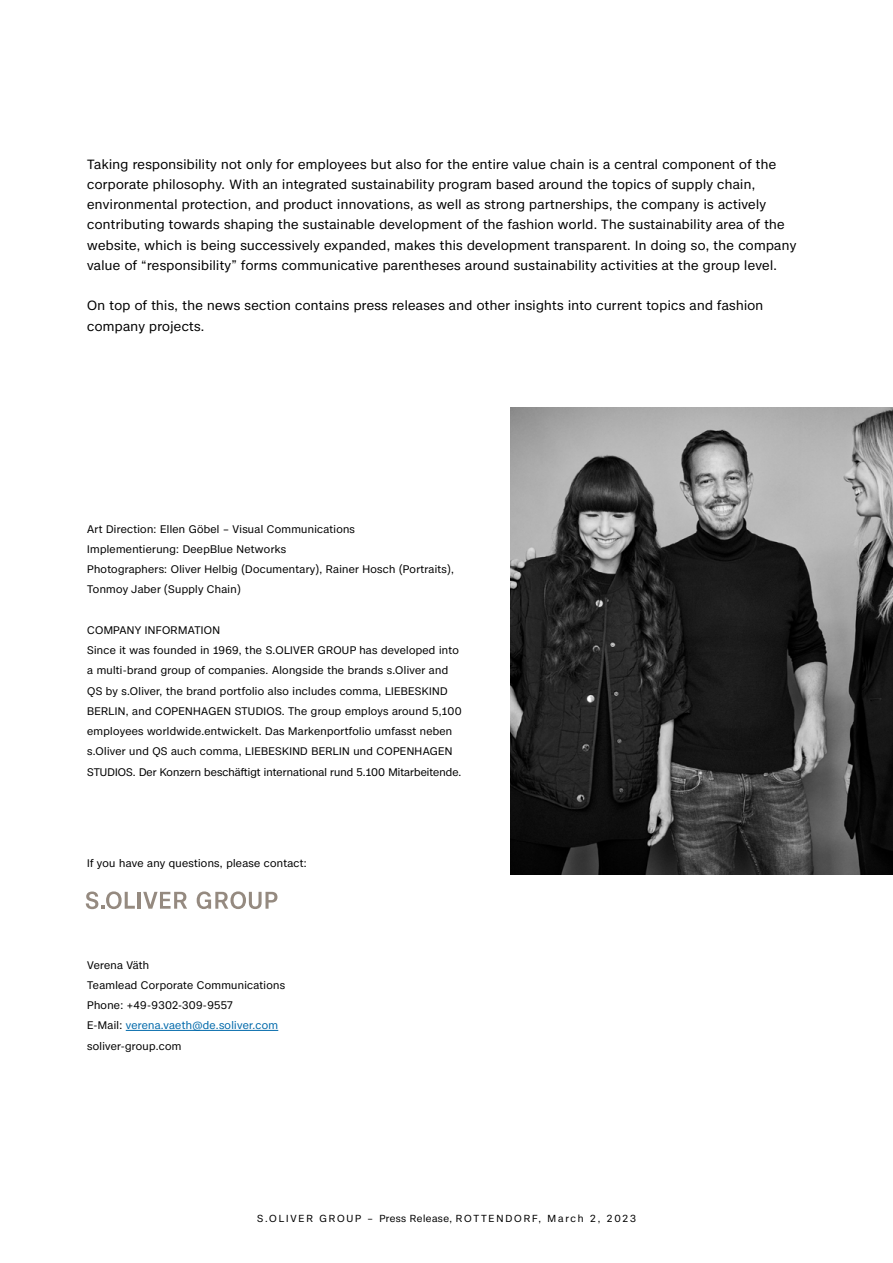
<style>
.page{position:relative;width:893px;height:1263px;background:#fff}
.page>*{position:absolute;margin:0;border:0;box-sizing:border-box;transform-origin:0 0}
.TYP_M{font:12.75px/20.2px "s.Oliver Case";letter-spacing:.03em;color:#000}
.TYP_M-2{font:10.5px/20.2px "s.Oliver Case";letter-spacing:.03em;color:#000}
.TYP_M-3{font:10.5px "s.Oliver Case";letter-spacing:.03em;color:#0069aa}
.Typ_XXS{font:9.75px "s.Oliver Case";letter-spacing:.19em;color:#000}
.s1{color:#000}
</style>
<div class="page">
<img style="left:510px;top:407px;width:383px;height:468px">
<hr style="left:126px;top:1030px;width:152px;height:1px;background:#0069aa">
<hr style="left:138px;top:892px;width:3px;height:17px;background:#958a80">
<svg style="left:86px;top:891px;width:49px;height:18px"></svg>
<svg style="left:143px;top:892px;width:44px;height:17px"></svg>
<svg style="left:197px;top:891px;width:80px;height:18px"></svg>
<p class="TYP_M" style="left:87px;top:154px;width:711px">Taking responsibility not only for employees but also for the entire value chain is a central component of the corporate philosophy. With an integrated sustainability program based around the topics of supply chain, environmental protection, and product innovations, as well as strong partnerships, the company is actively contributing towards shaping the sustainable development of the fashion world. The sustainability area of the website, which is being successively expanded, makes this development transparent. In doing so, the company value of “responsibility” forms communicative parentheses around sustainability activities at the group level.</p>
<p class="TYP_M" style="left:87px;top:296px;width:677px">On top of this, the news section contains press releases and other insights into current topics and fashion company projects.</p>
<p class="TYP_M-2" style="left:87px;top:519px;width:269px">Art Direction: Ellen Göbel – Visual Communications</p>
<p class="TYP_M-2" style="left:87px;top:539px;width:200px">Implementierung: DeepBlue Networks</p>
<p class="TYP_M-2" style="left:87px;top:559px;width:368px">Photographers: Oliver Helbig (Documentary), Rainer Hosch (Portraits),</p>
<p class="TYP_M-2" style="left:87px;top:580px;width:155px">Tonmoy Jaber (Supply Chain)</p>
<p class="TYP_M-2" style="left:87px;top:620px;width:134px">COMPANY INFORMATION</p>
<p class="TYP_M-2" style="left:87px;top:640px;width:376px">Since it was founded in 1969, the S.OLIVER GROUP has developed into a multi-brand group of companies. Alongside the brands s.Oliver and QS by s.Oliver, the brand portfolio also includes comma, LIEBESKIND BERLIN, and COPENHAGEN STUDIOS. The group employs around 5,100 employees worldwide.entwickelt. Das Markenportfolio umfasst neben s.Oliver und QS auch comma, LIEBESKIND BERLIN und COPENHAGEN STUDIOS. Der Konzern beschäftigt international rund 5.100 Mitarbeitende.</p>
<p class="TYP_M-2" style="left:87px;top:854px;width:221px">If you have any questions, please contact:</p>
<p class="TYP_M-2" style="left:87px;top:955px;width:63px">Verena Väth</p>
<p class="TYP_M-2" style="left:87px;top:975px;width:199px">Teamlead Corporate Communications</p>
<p class="TYP_M-2" style="left:87px;top:995px;width:147px">Phone: +49-9302-309-9557</p>
<p class="TYP_M-3" style="left:87px;top:1019px;width:192px"><span class="s1">E-Mail:</span> verena.vaeth@de.soliver.com</p>
<p class="TYP_M-2" style="left:87px;top:1036px;width:96px">soliver-group.com</p>
<p class="Typ_XXS" style="left:257px;top:1212px;width:380px">S.OLIVER GROUP – Press Release, ROTTENDORF, March 2, 2023</p>
</div>
